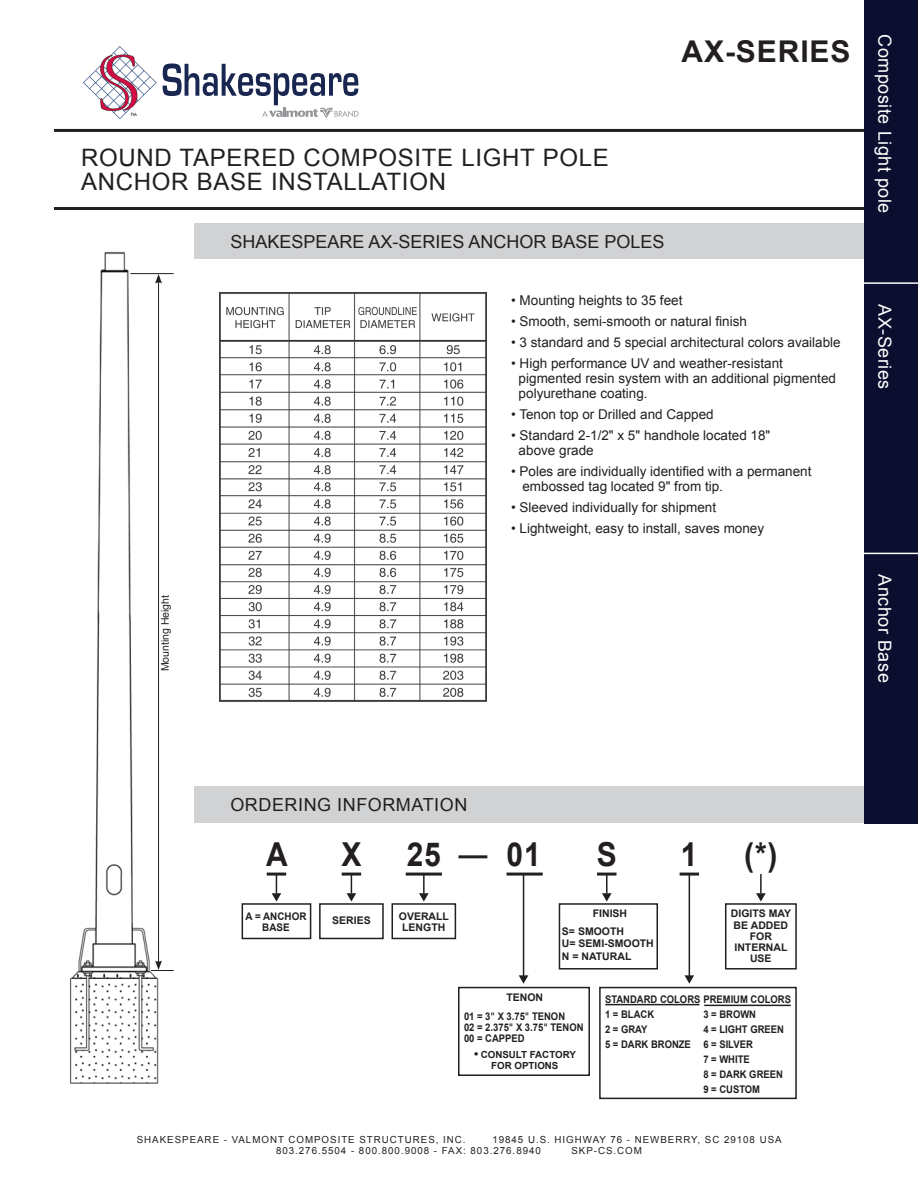
<style>
.page{position:relative;width:918px;height:1188px;background:#fff}
.page>*{position:absolute;margin:0;border:0;box-sizing:border-box;transform-origin:0 0}
.t1{font:700 33px "Arial";color:#231f20;scale:.91 1}
.t2{font:700 30px "Arial";letter-spacing:.03em;color:#231f20}
.t3{font:24px/24px "Arial";letter-spacing:.03em;color:#231f20}
.t4{font:18px "Arial";letter-spacing:.03em;color:#fff}
.t5{font:18px "Arial";color:#231f20}
.t6{font:18px "Arial";letter-spacing:.03em;color:#231f20}
.t7{font:13.5px/15px "Arial";color:#231f20}
.t8{font:700 10.5px/15px "Arial";color:#231f20;scale:.9 1}
.t9{font:700 10.5px/11.2px "Arial";color:#231f20;text-align:center}
.t10{font:10.5px "Arial";color:#231f20}
.t11{font:700 10.5px/11.2px "Arial";color:#231f20;text-align:center;scale:.94 1}
.t12{font:9.75px/11.7px "Arial";letter-spacing:.1em;color:#231f20}
.t13{font:700 9.75px/11.2px "Arial";color:#231f20;text-align:center}
.s1{font-family:"Helvetica"}
.s2{font-size:12px}
</style>
<div class="page">
<div style="left:194px;top:223px;width:670px;height:36px;background:#d1d2d4"></div>
<div style="left:194px;top:786px;width:670px;height:36px;background:#d1d2d4"></div>
<hr style="left:54px;top:207px;width:810px;height:3px;background:#231f20">
<hr style="left:54px;top:129px;width:810px;height:3px;background:#231f20">
<div style="left:864px;top:0;width:54px;height:824px;background:#0b0e2f"></div>
<hr style="left:864px;top:282px;width:54px;height:2px;background:#fff">
<hr style="left:864px;top:553px;width:54px;height:1px;background:#fff">
<img style="left:83px;top:46px;width:74px;height:72px">
<svg style="left:163px;top:64px;width:196px;height:54px"></svg>
<hr style="left:458px;top:855px;width:29px;height:3px;background:#231f20">
<div style="left:242px;top:903px;width:69px;height:36px;border:2px solid #231f20"></div>
<hr style="left:267px;top:873px;width:19px;height:3px;background:#231f20">
<svg style="left:272px;top:875px;width:9px;height:27px"></svg>
<div style="left:319px;top:903px;width:65px;height:36px;border:2px solid #231f20"></div>
<hr style="left:342px;top:873px;width:19px;height:3px;background:#231f20">
<svg style="left:347px;top:875px;width:9px;height:27px"></svg>
<div style="left:392px;top:903px;width:64px;height:36px;border:2px solid #231f20"></div>
<hr style="left:406px;top:873px;width:36px;height:3px;background:#231f20">
<svg style="left:419px;top:875px;width:10px;height:27px"></svg>
<hr style="left:507px;top:873px;width:36px;height:3px;background:#231f20">
<hr style="left:523px;top:874px;width:1px;height:103px;background:#231f20">
<svg style="left:519px;top:975px;width:9px;height:9px"></svg>
<hr style="left:597px;top:873px;width:19px;height:3px;background:#231f20">
<svg style="left:602px;top:875px;width:10px;height:27px"></svg>
<div style="left:725px;top:903px;width:72px;height:67px;border:2px solid #231f20"></div>
<svg style="left:756px;top:874px;width:10px;height:28px"></svg>
<div style="left:559px;top:903px;width:99px;height:67px;border:2px solid #231f20"></div>
<hr style="left:680px;top:873px;width:19px;height:3px;background:#231f20">
<hr style="left:689px;top:874px;width:1px;height:103px;background:#231f20">
<svg style="left:685px;top:975px;width:9px;height:9px"></svg>
<div style="left:458px;top:987px;width:132px;height:89px;border:2px solid #231f20"></div>
<div style="left:599px;top:987px;width:198px;height:112px;border:2px solid #231f20"></div>
<hr style="left:605px;top:1004px;width:94px;height:1px;background:#231f20">
<hr style="left:704px;top:1005px;width:87px;height:1px;background:#231f20">
<img style="left:70px;top:251px;width:104px;height:833px">
<hr style="left:130px;top:273px;width:44px;height:1px;background:#231f20">
<hr style="left:158px;top:281px;width:1px;height:682px;background:#231f20">
<svg style="left:155px;top:274px;width:7px;height:9px"></svg>
<svg style="left:151px;top:961px;width:23px;height:10px"></svg>
<img style="left:219px;top:293px;width:267px;height:409px">
<h2 class="t2" style="left:682px;top:34px;width:170px">AX-SERIES</h2>
<h3 class="t3" style="left:81px;top:145px;width:529px">ROUND TAPERED COMPOSITE LIGHT POLE<br>ANCHOR BASE INSTALLATION</h3>
<h3 class="t5" style="left:230px;top:232px;width:436px">SHAKESPEARE AX-SERIES ANCHOR BASE POLES</h3>
<p class="t10" style="left:159px;top:671px;width:78px;rotate:-90deg">Mounting Height</p>
<p class="t7" style="left:511px;top:293px;width:173px">• Mounting heights to 35 feet</p>
<p class="t7" style="left:511px;top:314px;width:237px">• Smooth, semi-smooth or natural finish</p>
<p class="t7" style="left:511px;top:335px;width:331px">• 3 standard and 5 special architectural colors available</p>
<p class="t7" style="left:519px;top:356px;width:319px;text-indent:-8px">• High performance UV and weather-resistant pigmented resin system with an additional pigmented polyurethane coating.</p>
<p class="t7" style="left:511px;top:407px;width:204px">• Tenon top or Drilled and Capped</p>
<p class="t7" style="left:519px;top:428px;width:253px;text-indent:-8px">• Standard 2-1/2" x 5" handhole located 18" above grade</p>
<p class="t7" style="left:522px;top:464px;width:291px;text-indent:-11px">• Poles are individually identified with a permanent embossed tag located 9" from tip.</p>
<p class="t7" style="left:511px;top:500px;width:207px">• Sleeved individually for shipment</p>
<p class="t7" style="left:511px;top:521px;width:255px">• Lightweight, easy to install, saves money</p>
<h3 class="t4" style="left:895px;top:34px;width:181px;rotate:90deg">Composite Light pole</h3>
<h3 class="t4" style="left:895px;top:304px;width:87px;rotate:90deg">AX-Series</h3>
<h3 class="t4" style="left:895px;top:574px;width:110px;rotate:90deg">Anchor Base</h3>
<h3 class="t6" style="left:230px;top:795px;width:238px">ORDERING INFORMATION</h3>
<h1 class="t1" style="left:266px;top:836px;width:25px">A</h1>
<p class="t11" style="left:246px;top:910px;width:66px">A = ANCHOR<br>BASE</p>
<h1 class="t1" style="left:341px;top:836px;width:23px">X</h1>
<p class="t9" style="left:332px;top:915px;width:40px">SERIES</p>
<h1 class="t1" style="left:407px;top:836px;width:39px">25</h1>
<h1 class="t1" style="left:506px;top:836px;width:39px">01</h1>
<h1 class="t1" style="left:597px;top:836px;width:23px">S</h1>
<h1 class="t1" style="left:744px;top:836px;width:38px">(*)</h1>
<p class="t9" style="left:731px;top:908px;width:62px">DIGITS MAY<br>BE ADDED<br>FOR<br>INTERNAL<br>USE</p>
<h1 class="t1" style="left:681px;top:836px;width:20px">1</h1>
<p class="t9" style="left:562px;top:905px;width:67px;line-height:17.2px;text-align:right">FINISH<br>S= SMOOTH</p>
<p class="t9" style="left:562px;top:937px;width:93px;line-height:12.8px;text-align:left">U= SEMI-SMOOTH<br>N = NATURAL</p>
<p class="t9" style="left:399px;top:910px;width:52px">OVERALL<br>LENGTH</p>
<p class="t9" style="left:464px;top:988px;width:103px;line-height:18.8px;text-align:left;text-indent:42px">TENON<br>01 = 3<span class="s1">"</span> X 3.75<span class="s1">"</span> TENON</p>
<p class="t8" style="left:464px;top:1022px;width:134px;line-height:11.2px">02 = 2.375<span class="s1">"</span> X 3.75<span class="s1">"</span> TENON<br>00 = CAPPED</p>
<p class="t13" style="left:474px;top:1049px;width:103px"><span class="s2">•</span> CONSULT FACTORY<br>FOR OPTIONS</p>
<p class="t8" style="left:605px;top:991px;width:208px">STANDARD COLORS PREMIUM COLORS<br>1 = BLACK<br>2 = GRAY<br>5 = DARK BRONZE</p>
<p class="t8" style="left:703px;top:1006px;width:91px">3 = BROWN<br>4 = LIGHT GREEN<br>6 = SILVER<br>7 = WHITE<br>8 = DARK GREEN<br>9 = CUSTOM</p>
<p class="t12" style="left:137px;top:1133px;width:330px">SHAKESPEARE - VALMONT COMPOSITE STRUCTURES, INC.</p>
<p class="t12" style="left:276px;top:1133px;width:507px;text-indent:216px">19845 U.S. HIGHWAY 76 - NEWBERRY, SC 29108 USA<br>803.276.5504 - 800.800.9008 - FAX: 803.276.8940</p>
<p class="t12" style="left:571px;top:1145px;width:72px">SKP-CS.COM</p>
</div>
